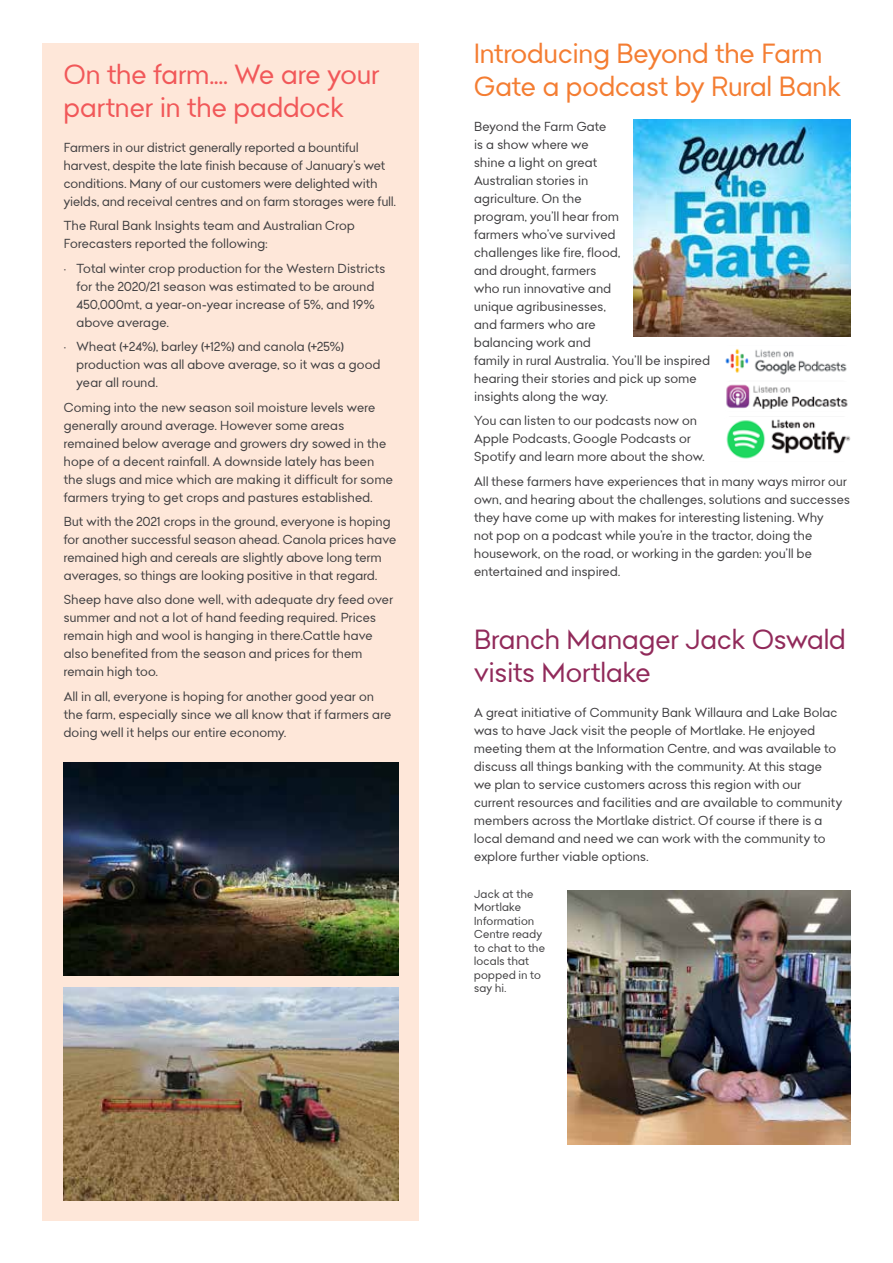
<style>
.page{position:relative;width:893px;height:1263px;background:#fff}
.page>*{position:absolute;margin:0;border:0;box-sizing:border-box;transform-origin:0 0}
.t1{font:27px/33px "Bendigo Sans";color:#f47d32}
.t2{font:27px/33px "Bendigo Sans";letter-spacing:.01em;color:#f15859}
.t3{font:27px/33px "Bendigo Sans";letter-spacing:.005em;color:#912a5a}
.t4{font:12.75px/18px "Bendigo Sans";letter-spacing:.02em;color:#414042}
.t5{font:11.25px/13.5px "Bendigo Sans";letter-spacing:.02em;color:#414042}
</style>
<div class="page">
<div style="left:43px;top:43px;width:376px;height:1177px;background:#fee7d9"></div>
<img style="left:64px;top:988px;width:334px;height:212px">
<img style="left:64px;top:762px;width:334px;height:213px">
<img style="left:568px;top:891px;width:282px;height:254px">
<img style="left:634px;top:119px;width:216px;height:218px">
<img style="left:725px;top:349px;width:122px;height:26px">
<img style="left:726px;top:384px;width:122px;height:25px">
<img style="left:726px;top:419px;width:124px;height:40px">
<h1 class="t2" style="left:64px;top:57px;width:317px">On the farm.... We are your partner in the paddock</h1>
<p class="t4" style="left:64px;top:138px;width:334px">Farmers in our district generally reported a bountiful harvest, despite the late finish because of January’s wet conditions. Many of our customers were delighted with yields, and receival centres and on farm storages were full.</p>
<p class="t4" style="left:64px;top:217px;width:292px">The Rural Bank Insights team and Australian Crop<br>Forecasters reported the following:</p>
<p class="t4" style="left:77px;top:259px;width:310px;text-indent:-13px">• Total winter crop production for the Western Districts for the 2020/21 season was estimated to be around 450,000mt, a year-on-year increase of 5%, and 19% above average.</p>
<p class="t4" style="left:77px;top:337px;width:305px;text-indent:-13px">• Wheat (+24%), barley (+12%) and canola (+25%) production was all above average, so it was a good year all round.</p>
<p class="t4" style="left:64px;top:398px;width:331px">Coming into the new season soil moisture levels were generally around average. However some areas remained below average and growers dry sowed in the hope of a decent rainfall. A downside lately has been the slugs and mice which are making it difficult for some farmers trying to get crops and pastures established.</p>
<p class="t4" style="left:64px;top:512px;width:334px">But with the 2021 crops in the ground, everyone is hoping for another successful season ahead. Canola prices have remained high and cereals are slightly above long term averages, so things are looking positive in that regard.</p>
<p class="t4" style="left:64px;top:591px;width:331px">Sheep have also done well, with adequate dry feed over summer and not a lot of hand feeding required. Prices remain high and wool is hanging in there. Cattle have also benefited from the season and prices for them remain high too.</p>
<p class="t4" style="left:64px;top:687px;width:329px">All in all, everyone is hoping for another good year on the farm, especially since we all know that if farmers are doing well it helps our entire economy.</p>
<h1 class="t1" style="left:474px;top:36px;width:368px">Introducing Beyond the Farm<br>Gate a podcast by Rural Bank</h1>
<p class="t4" style="left:474px;top:117px;width:237px">Beyond the Farm Gate<br>is a show where we<br>shine a light on great<br>Australian stories in<br>agriculture. On the<br>program, you’ll hear from<br>farmers who’ve survived<br>challenges like fire, flood,<br>and drought, farmers<br>who run innovative and<br>unique agribusinesses,<br>and farmers who are<br>balancing work and<br>family in rural Australia. You’ll be inspired hearing their stories and pick up some insights along the way.</p>
<p class="t4" style="left:474px;top:411px;width:232px">You can listen to our podcasts now on<br>Apple Podcasts, Google Podcasts or<br>Spotify and learn more about the show.</p>
<p class="t4" style="left:474px;top:472px;width:377px">All these farmers have experiences that in many ways mirror our own, and hearing about the challenges, solutions and successes they have come up with makes for interesting listening. Why<br>not pop on a podcast while you’re in the tractor, doing the housework, on the road, or working in the garden: you’ll be entertained and inspired.</p>
<h1 class="t3" style="left:474px;top:622px;width:373px">Branch Manager Jack Oswald visits Mortlake</h1>
<p class="t4" style="left:474px;top:703px;width:370px">A great initiative of Community Bank Willaura and Lake Bolac was to have Jack visit the people of Mortlake. He enjoyed meeting them at the Information Centre, and was available to discuss all things banking with the community. At this stage we plan to service customers across this region with our current resources and facilities and are available to community members across the Mortlake district. Of course if there is a local demand and need we can work with the community to explore further viable options.</p>
<p class="t5" style="left:474px;top:887px;width:72px">Jack at the<br>Mortlake<br>Information<br>Centre ready to chat to the locals that popped in to say hi.</p>
</div>
